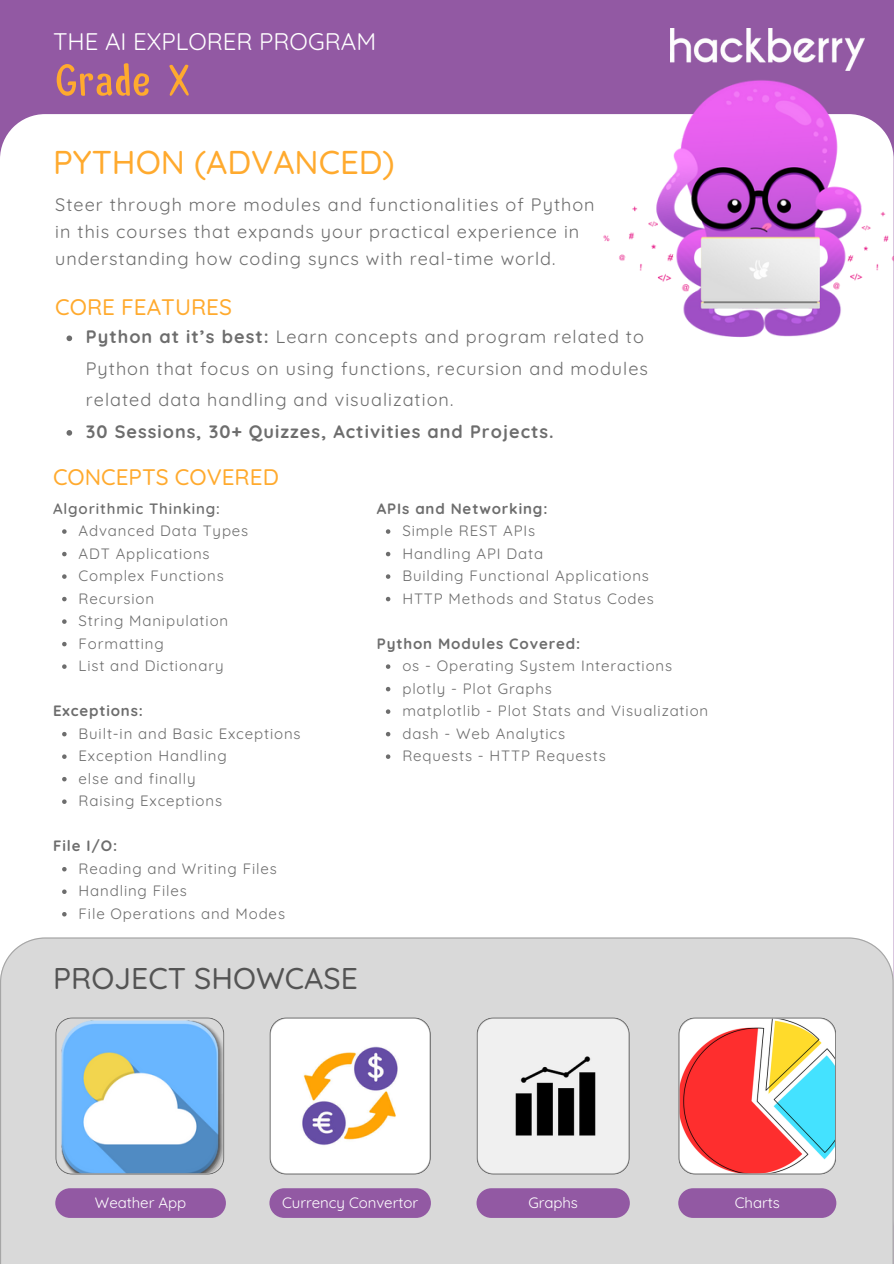
<style>
.page{position:relative;width:894px;height:1264px;background:#fff}
.page>*{position:absolute;margin:0;border:0;box-sizing:border-box;transform-origin:0 0}
.t1{font:54px "Palitoon";color:#ffaa2e}
.t2{font:500 33px "Quicksand";color:#ffaa2e}
.t3{font:500 30px "Quicksand";color:#545454}
.t4{font:24px "Quicksand";color:#fff}
.t5{font:500 22.5px "Quicksand";color:#ffaa2e}
.t6{font:18px/31.5px "Quicksand";letter-spacing:.055em;color:#6d6d6d}
.t7{font:700 18px "Quicksand";letter-spacing:.055em;color:#6d6d6d}
.t8{font:15px "Quicksand";letter-spacing:.055em;color:#6d6d6d}
.t9{font:700 15px "Quicksand";letter-spacing:.055em;color:#6d6d6d}
.t10{font:15px "Quicksand";letter-spacing:-.005em;color:#fff}
.t11{font:600 15px "Quicksand";letter-spacing:.055em;color:#6d6d6d}
.s1{font-weight:700}
</style>
<div class="page">
<div style="left:0;top:0;width:893px;height:1263px;background:#9259a3"></div>
<div style="left:0;top:114px;width:893px;height:823px;background:#fff"></div>
<div style="left:0;top:937px;width:893px;height:326px;background:#d9d9d9"></div>
<img style="left:670px;top:29px;width:194px;height:14px">
<div style="left:55px;top:1188px;width:171px;height:29px;background:#9259a3;border-radius:15px"></div>
<div style="left:476px;top:1188px;width:153px;height:29px;background:#9259a3;border-radius:15px"></div>
<div style="left:269px;top:1188px;width:162px;height:29px;background:#9259a3;border-radius:15px"></div>
<div style="left:678px;top:1188px;width:158px;height:29px;background:#9259a3;border-radius:15px"></div>
<img style="left:599px;top:43px;width:294px;height:316px">
<svg style="left:55px;top:1017px;width:169px;height:157px;background:#99c2e2"></svg>
<svg style="left:269px;top:1017px;width:161px;height:157px;background:#ebe3e1"></svg>
<svg style="left:476px;top:1017px;width:153px;height:157px;background:#ccc"></svg>
<svg style="left:678px;top:1017px;width:157px;height:157px;background:#d9948c"></svg>
<svg style="left:66px;top:335px;width:6px;height:6px"></svg>
<svg style="left:66px;top:430px;width:6px;height:5px"></svg>
<svg style="left:62px;top:529px;width:5px;height:5px"></svg>
<svg style="left:62px;top:552px;width:5px;height:4px"></svg>
<svg style="left:62px;top:574px;width:5px;height:5px"></svg>
<svg style="left:62px;top:597px;width:5px;height:4px"></svg>
<svg style="left:62px;top:619px;width:5px;height:5px"></svg>
<svg style="left:62px;top:642px;width:5px;height:4px"></svg>
<svg style="left:62px;top:664px;width:5px;height:5px"></svg>
<svg style="left:62px;top:732px;width:5px;height:4px"></svg>
<svg style="left:62px;top:754px;width:5px;height:5px"></svg>
<svg style="left:62px;top:777px;width:5px;height:4px"></svg>
<svg style="left:62px;top:799px;width:5px;height:5px"></svg>
<svg style="left:62px;top:867px;width:5px;height:4px"></svg>
<svg style="left:62px;top:889px;width:5px;height:5px"></svg>
<svg style="left:62px;top:912px;width:5px;height:4px"></svg>
<svg style="left:386px;top:529px;width:4px;height:5px"></svg>
<svg style="left:386px;top:552px;width:4px;height:4px"></svg>
<svg style="left:386px;top:574px;width:4px;height:5px"></svg>
<svg style="left:386px;top:597px;width:4px;height:4px"></svg>
<svg style="left:386px;top:664px;width:4px;height:5px"></svg>
<svg style="left:386px;top:687px;width:4px;height:4px"></svg>
<svg style="left:386px;top:709px;width:4px;height:5px"></svg>
<svg style="left:386px;top:732px;width:4px;height:4px"></svg>
<svg style="left:386px;top:754px;width:4px;height:5px"></svg>
<p class="t4" style="left:53px;top:26px;width:324px">THE AI EXPLORER PROGRAM</p>
<p class="t1" style="left:55px;top:42px;width:136px">Grade X</p>
<p class="t2" style="left:53px;top:141px;width:343px">PYTHON (ADVANCED)</p>
<h6 class="t6" style="left:55px;top:190px;width:540px;line-height:27px">Steer through more modules and functionalities of Python in this courses that expands your practical experience in understanding how coding syncs with real-time world.</h6>
<p class="t5" style="left:55px;top:292px;width:178px">CORE FEATURES</p>
<h6 class="t6" style="left:86px;top:321px;width:563px"><span class="s1">Python at it’s best:</span> Learn concepts and program related to<br>Python that focus on using functions, recursion and modules related data handling and visualization.</h6>
<p class="t7" style="left:86px;top:420px;width:469px">30 Sessions, 30+ Quizzes, Activities and Projects.</p>
<p class="t5" style="left:53px;top:462px;width:227px">CONCEPTS COVERED</p>
<p class="t11" style="left:53px;top:498px;width:168px">Algorithmic Thinking:</p>
<p class="t8" style="left:79px;top:521px;width:171px">Advanced Data Types</p>
<p class="t8" style="left:79px;top:543px;width:132px">ADT Applications</p>
<p class="t8" style="left:79px;top:566px;width:147px">Complex Functions</p>
<p class="t8" style="left:79px;top:588px;width:77px">Recursion</p>
<p class="t8" style="left:79px;top:611px;width:151px">String Manipulation</p>
<h6 class="t8" style="left:79px;top:633px;width:87px">Formatting</h6>
<p class="t8" style="left:79px;top:656px;width:146px">List and Dictionary</p>
<p class="t9" style="left:53px;top:701px;width:91px">Exceptions:</p>
<p class="t8" style="left:79px;top:723px;width:223px">Built-in and Basic Exceptions</p>
<p class="t8" style="left:79px;top:746px;width:150px">Exception Handling</p>
<h6 class="t8" style="left:79px;top:768px;width:119px">else and finally</h6>
<p class="t8" style="left:79px;top:791px;width:145px">Raising Exceptions</p>
<p class="t9" style="left:53px;top:836px;width:66px">File I/O:</p>
<p class="t8" style="left:79px;top:858px;width:199px">Reading and Writing Files</p>
<h6 class="t8" style="left:79px;top:881px;width:110px">Handling Files</h6>
<p class="t8" style="left:79px;top:903px;width:208px">File Operations and Modes</p>
<p class="t3" style="left:53px;top:959px;width:306px">PROJECT SHOWCASE</p>
<p class="t9" style="left:377px;top:498px;width:172px">APIs and Networking:</p>
<p class="t8" style="left:402px;top:521px;width:134px">Simple REST APIs</p>
<h2 class="t8" style="left:402px;top:543px;width:142px">Handling API Data</h2>
<p class="t8" style="left:402px;top:566px;width:248px">Building Functional Applications</p>
<p class="t8" style="left:402px;top:588px;width:253px">HTTP Methods and Status Codes</p>
<p class="t9" style="left:377px;top:633px;width:205px">Python Modules Covered:</p>
<p class="t8" style="left:402px;top:656px;width:271px">os - Operating System Interactions</p>
<p class="t8" style="left:402px;top:678px;width:151px">plotly - Plot Graphs</p>
<p class="t8" style="left:402px;top:701px;width:307px">matplotlib - Plot Stats and Visualization</p>
<p class="t8" style="left:402px;top:723px;width:164px">dash - Web Analytics</p>
<p class="t8" style="left:402px;top:746px;width:205px">Requests - HTTP Requests</p>
<p class="t10" style="left:95px;top:1192px;width:93px">Weather App</p>
<p class="t10" style="left:282px;top:1192px;width:137px">Currency Convertor</p>
<h1 class="t10" style="left:528px;top:1192px;width:51px">Graphs</h1>
<h2 class="t10" style="left:734px;top:1192px;width:46px">Charts</h2>
</div>
